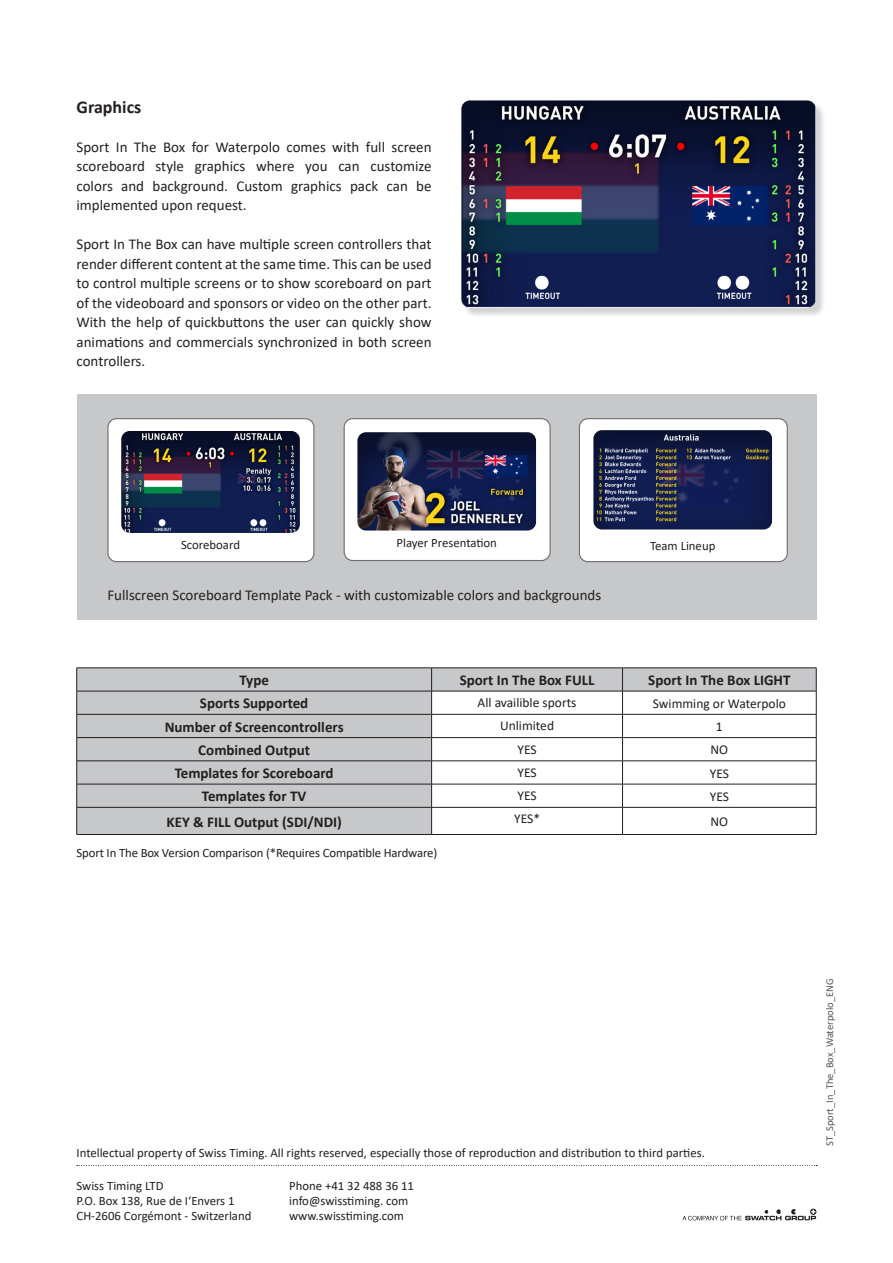
<style>
.page{position:relative;width:893px;height:1263px;background:#fff}
.page>*{position:absolute;margin:0;border:0;box-sizing:border-box;transform-origin:0 0}
.Text_10pt_with_line{font:700 18px "Calibri";color:#231f20}
.Text_10pt_with_line-2{font:15px/19.5px "Calibri";color:#231f20;text-align:justify}
.Table_Header_10pt_bo{font:700 15px "Calibri";color:#231f20}
.Table_Text_9pt_cente{font:13.5px "Calibri";color:#231f20}
.Footnote_8_5pt{font:12.75px "Calibri";color:#231f20}
.Picture_Title_8_5pt{font:12.75px "Calibri";color:#231f20}
.t1{font:10.5px "Calibri";color:#57585a}
</style>
<div class="page">
<svg style="left:682px;top:1208px;width:134px;height:12px"></svg>
<svg style="left:77px;top:1165px;width:740px;height:1px"></svg>
<div style="left:463px;top:102px;width:363px;height:216px;background:#6c6d70;opacity:.3"></div>
<img style="left:461px;top:100px;width:354px;height:207px">
<div style="left:77px;top:394px;width:739px;height:226px;background:#c7c8ca"></div>
<div style="left:108px;top:419px;width:206px;height:143px;background:#fff;border-radius:9px"></div>
<img style="left:121px;top:431px;width:179px;height:102px">
<div style="left:107px;top:418px;width:207px;height:144px;border:1px solid #6c6d70;border-radius:9px"></div>
<div style="left:344px;top:419px;width:206px;height:141px;background:#fff;border-radius:9px"></div>
<img style="left:357px;top:432px;width:179px;height:98px">
<div style="left:344px;top:418px;width:207px;height:143px;border:1px solid #6c6d70;border-radius:9px"></div>
<div style="left:579px;top:419px;width:208px;height:143px;background:#fff;border-radius:9px"></div>
<img style="left:593px;top:430px;width:179px;height:99px">
<div style="left:579px;top:418px;width:209px;height:144px;border:1px solid #6c6d70;border-radius:9px"></div>
<svg style="left:77px;top:668px;width:739px;height:166px;fill:#c7c8ca"></svg>
<hr style="left:77px;top:714px;width:355px;height:1px;background:#231f20">
<hr style="left:77px;top:737px;width:355px;height:1px;background:#231f20">
<hr style="left:77px;top:760px;width:355px;height:1px;background:#231f20">
<hr style="left:77px;top:784px;width:355px;height:1px;background:#231f20">
<hr style="left:77px;top:807px;width:355px;height:1px;background:#231f20">
<hr style="left:77px;top:834px;width:355px;height:1px;background:#231f20">
<hr style="left:432px;top:714px;width:190px;height:1px;background:#231f20">
<hr style="left:622px;top:714px;width:194px;height:1px;background:#231f20">
<hr style="left:432px;top:737px;width:190px;height:1px;background:#231f20">
<hr style="left:622px;top:737px;width:194px;height:1px;background:#231f20">
<hr style="left:432px;top:760px;width:190px;height:1px;background:#231f20">
<hr style="left:622px;top:760px;width:194px;height:1px;background:#231f20">
<hr style="left:432px;top:784px;width:190px;height:1px;background:#231f20">
<hr style="left:622px;top:784px;width:194px;height:1px;background:#231f20">
<hr style="left:432px;top:807px;width:190px;height:1px;background:#231f20">
<hr style="left:622px;top:807px;width:194px;height:1px;background:#231f20">
<hr style="left:432px;top:834px;width:190px;height:1px;background:#231f20">
<hr style="left:622px;top:834px;width:194px;height:1px;background:#231f20">
<hr style="left:77px;top:667px;width:355px;height:1px;background:#231f20">
<svg style="left:76px;top:668px;width:1px;height:166px"></svg>
<hr style="left:432px;top:667px;width:190px;height:1px;background:#231f20">
<svg style="left:431px;top:668px;width:1px;height:166px"></svg>
<hr style="left:622px;top:667px;width:194px;height:1px;background:#231f20">
<svg style="left:622px;top:668px;width:1px;height:166px"></svg>
<svg style="left:816px;top:668px;width:1px;height:166px"></svg>
<hr style="left:77px;top:691px;width:355px;height:1px;background:#231f20">
<hr style="left:432px;top:691px;width:190px;height:1px;background:#231f20">
<hr style="left:622px;top:691px;width:194px;height:1px;background:#231f20">
<p class="Text_10pt_with_line" style="left:77px;top:94px;width:66px">Graphics</p>
<p class="Text_10pt_with_line-2" style="left:77px;top:136px;width:357px">Sport In The Box for Waterpolo comes with full screen scoreboard style graphics where you can customize colors and background. Custom graphics pack can be implemented upon request.</p>
<p class="Text_10pt_with_line-2" style="left:77px;top:234px;width:357px">Sport In The Box can have multiple screen controllers that render different content at the same time. This can be used to control multiple screens or to show scoreboard on part of the videoboard and sponsors or video on the other part.<br>With the help of quickbuttons the user can quickly show animations and commercials synchronized in both screen controllers.</p>
<p class="Picture_Title_8_5pt" style="left:181px;top:536px;width:60px">Scoreboard</p>
<p class="Picture_Title_8_5pt" style="left:397px;top:534px;width:102px">Player Presentation</p>
<p class="Picture_Title_8_5pt" style="left:650px;top:537px;width:67px">Team Lineup</p>
<p class="Text_10pt_with_line-2" style="left:107px;top:585px;width:495px">Fullscreen Scoreboard Template Pack - with customizable colors and backgrounds</p>
<p class="Table_Header_10pt_bo" style="left:239px;top:669px;width:31px">Type</p>
<p class="Table_Header_10pt_bo" style="left:460px;top:669px;width:136px">Sport In The Box FULL</p>
<p class="Table_Header_10pt_bo" style="left:648px;top:669px;width:144px">Sport In The Box LIGHT</p>
<p class="Table_Header_10pt_bo" style="left:200px;top:693px;width:110px">Sports Supported</p>
<p class="Table_Text_9pt_cente" style="left:478px;top:693px;width:100px">All availible sports</p>
<p class="Table_Text_9pt_cente" style="left:653px;top:694px;width:134px">Swimming or Waterpolo</p>
<p class="Table_Header_10pt_bo" style="left:165px;top:716px;width:180px">Number of Screencontrollers</p>
<p class="Table_Text_9pt_cente" style="left:500px;top:717px;width:56px">Unlimited</p>
<p class="Table_Text_9pt_cente" style="left:716px;top:717px;width:8px">1</p>
<p class="Table_Header_10pt_bo" style="left:198px;top:739px;width:113px">Combined Output</p>
<p class="Table_Text_9pt_cente" style="left:517px;top:740px;width:21px">YES</p>
<p class="Table_Text_9pt_cente" style="left:711px;top:740px;width:19px">NO</p>
<p class="Table_Header_10pt_bo" style="left:175px;top:762px;width:160px">Templates for Scoreboard</p>
<p class="Table_Text_9pt_cente" style="left:517px;top:763px;width:21px">YES</p>
<p class="Table_Text_9pt_cente" style="left:710px;top:764px;width:21px">YES</p>
<p class="Table_Header_10pt_bo" style="left:202px;top:786px;width:106px">Templates for TV</p>
<p class="Table_Text_9pt_cente" style="left:517px;top:786px;width:21px">YES</p>
<p class="Table_Text_9pt_cente" style="left:710px;top:787px;width:21px">YES</p>
<p class="Table_Header_10pt_bo" style="left:166px;top:811px;width:177px">KEY &amp; FILL Output (SDI/NDI)</p>
<p class="Table_Text_9pt_cente" style="left:514px;top:810px;width:27px">YES*</p>
<p class="Table_Text_9pt_cente" style="left:711px;top:812px;width:19px">NO</p>
<p class="Footnote_8_5pt" style="left:77px;top:844px;width:362px">Sport In The Box Version Comparison (*Requires Compatible Hardware)</p>
<p class="Footnote_8_5pt" style="left:77px;top:1143px;width:630px">Intellectual property of Swiss Timing. All rights reserved, especially those of reproduction and distribution to third parties.</p>
<p class="Footnote_8_5pt" style="left:77px;top:1177px;width:88px">Swiss Timing LTD</p>
<p class="Footnote_8_5pt" style="left:289px;top:1177px;width:126px">Phone +41 32 488 36 11</p>
<p class="Footnote_8_5pt" style="left:77px;top:1192px;width:160px">P.O. Box 138, Rue de I‘Envers 1</p>
<p class="Footnote_8_5pt" style="left:289px;top:1192px;width:121px">info@swisstiming. com</p>
<p class="Footnote_8_5pt" style="left:77px;top:1207px;width:176px">CH-2606 Corgémont - Switzerland</p>
<p class="Footnote_8_5pt" style="left:289px;top:1207px;width:116px">www.swisstiming.com</p>
<p class="t1" style="left:822px;top:1146px;width:169px;rotate:-90deg">ST_Sport_In_The_Box_Waterpolo_ENG</p>
</div>
